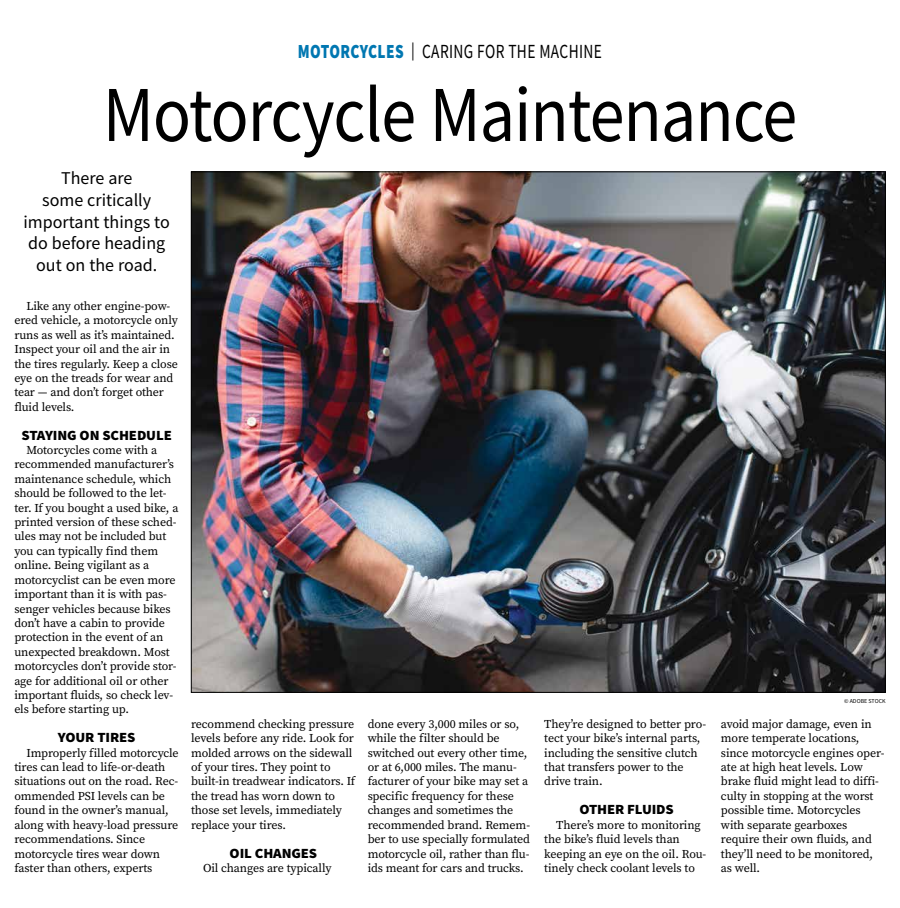
<style>
.page{position:relative;width:900px;height:908px;background:#fff}
.page>*{position:absolute;margin:0;border:0;box-sizing:border-box;transform-origin:0 0}
.t1{font:79.2px "Source Sans Pro";letter-spacing:-.015em;color:#000;scale:.89 1}
.t2{font:20px "Source Sans Pro";letter-spacing:.025em;color:#000;scale:.77 1}
.t3{font:18px/21.6px "Source Sans Pro";color:#000;text-align:center}
.t4{font:900 14px "Source Sans Pro";letter-spacing:-.01em;color:#000;scale:1.05 1}
.t5{font:12px/14.4px "Source Serif Pro";letter-spacing:-.01em;color:#000}
.t6{font:6px "Source Sans Pro";color:#000}
.s1{font-weight:900;color:#0077b1}
.s2{font-size:18px}
</style>
<div class="page">
<img style="left:193px;top:173px;width:691px;height:517px">
<h2 class="t2" style="left:298px;top:39px;width:396px"><span class="s1">MOTORCYCLES</span> <span class="s2">|</span> CARING FOR THE MACHINE</h2>
<h1 class="t1" style="left:103px;top:64px;width:782px">Motorcycle Maintenance</h1>
<h3 class="t3" style="left:24px;top:167px;width:148px">There are<br>some critically important things to do before heading out on the road.</h3>
<p class="t5" style="left:14px;top:298px;width:165px;text-indent:12px">Like any other engine-pow&shy;ered vehicle, a motorcycle only runs as well as it’s maintained.<br>Inspect your oil and the air in the tires regularly. Keep a close eye on the treads for wear and tear — and don’t forget other fluid levels.</p>
<p class="t4" style="left:22px;top:425px;width:145px">STAYING ON SCHEDULE</p>
<p class="t5" style="left:14px;top:442px;width:166px;text-indent:12px">Motorcycles come with a recommended manufacturer’s maintenance schedule, which should be followed to the let&shy;ter. If you bought a used bike, a printed version of these sched&shy;ules may not be included but you can typically find them online. Being vigilant as a motorcyclist can be even more important than it is with pas&shy;senger vehicles because bikes don’t have a cabin to provide protection in the event of an unexpected breakdown. Most motorcycles don’t provide stor&shy;age for additional oil or other important fluids, so check lev&shy;els before starting up.</p>
<p class="t4" style="left:58px;top:727px;width:75px">YOUR TIRES</p>
<p class="t5" style="left:14px;top:745px;width:166px;text-indent:12px">Improperly filled motorcycle tires can lead to life-or-death situations out on the road. Rec&shy;ommended PSI levels can be found in the owner’s manual, along with heavy-load pressure recommendations. Since motorcycle tires wear down faster than others, experts</p>
<p class="t5" style="left:191px;top:716px;width:166px">recommend checking pressure levels before any ride. Look for molded arrows on the sidewall of your tires. They point to built-in treadwear indicators. If the tread has worn down to those set levels, immediately replace your tires.</p>
<p class="t4" style="left:230px;top:842px;width:85px">OIL CHANGES</p>
<p class="t5" style="left:203px;top:860px;width:130px">Oil changes are typically</p>
<p class="t5" style="left:368px;top:716px;width:164px">done every 3,000 miles or so, while the filter should be switched out every other time, or at 6,000 miles. The manu&shy;facturer of your bike may set a specific frequency for these changes and sometimes the recommended brand. Remem&shy;ber to use specially formulated motorcycle oil, rather than flu&shy;ids meant for cars and trucks.</p>
<p class="t5" style="left:544px;top:716px;width:163px">They’re designed to better pro&shy;tect your bike’s internal parts, including the sensitive clutch that transfers power to the drive train.</p>
<p class="t4" style="left:579px;top:799px;width:91px">OTHER FLUIDS</p>
<p class="t5" style="left:544px;top:817px;width:164px;text-indent:12px">There’s more to monitoring the bike’s fluid levels than keeping an eye on the oil. Rou&shy;tinely check coolant levels to</p>
<p class="t6" style="left:844px;top:697px;width:43px">© ADOBE STOCK</p>
<p class="t5" style="left:721px;top:716px;width:165px">avoid major damage, even in more temperate locations, since motorcycle engines oper&shy;ate at high heat levels. Low brake fluid might lead to diffi&shy;culty in stopping at the worst possible time. Motorcycles with separate gearboxes require their own fluids, and they’ll need to be monitored, as well.</p>
</div>
